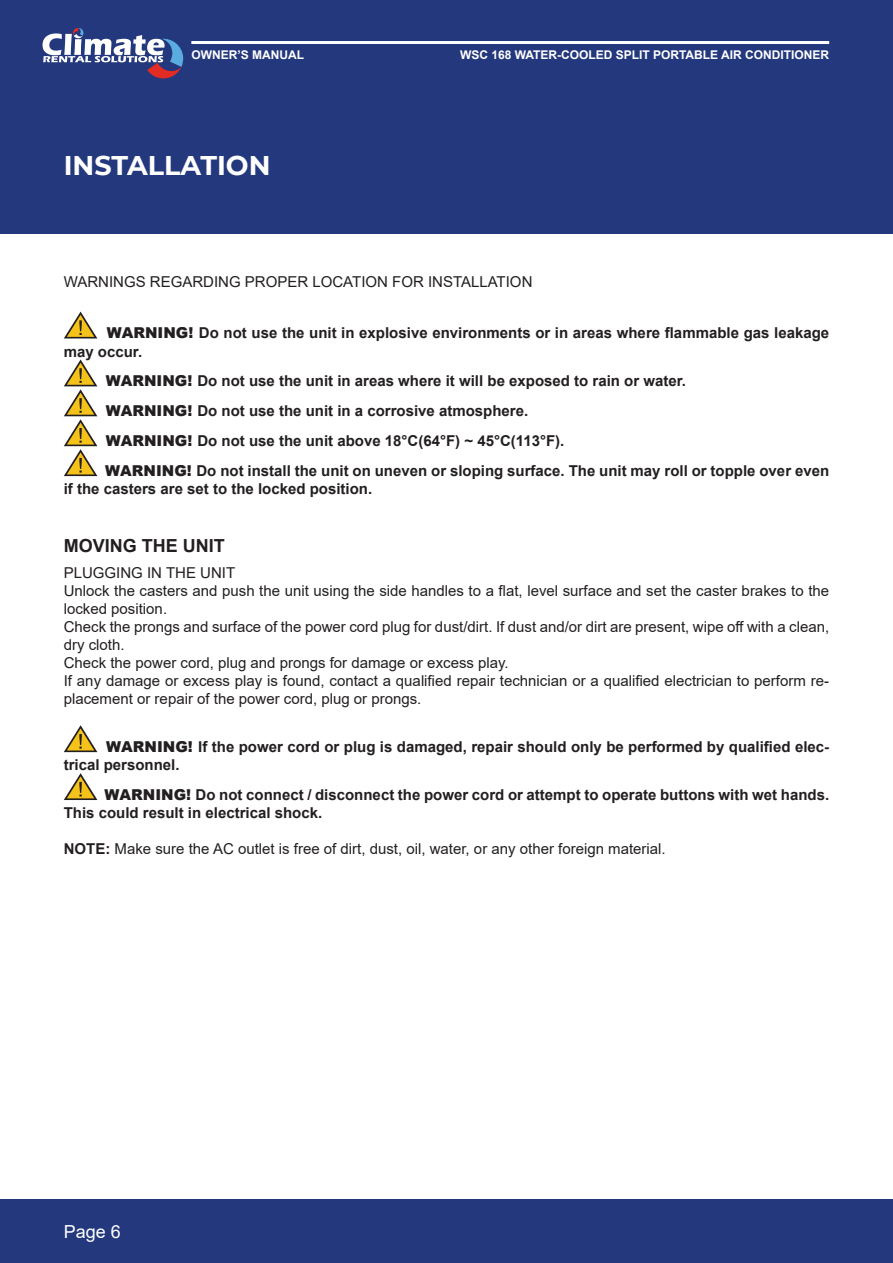
<style>
.page{position:relative;width:893px;height:1263px;background:#fff}
.page>*{position:absolute;margin:0;border:0;box-sizing:border-box;transform-origin:0 0}
.Heading_1_-_White{font:700 27px "Montserrat";color:#fff}
.Heading_2{font:700 18px "Arial";color:#231f20}
.t1{font:18px "Arial";color:#fff}
.Body_Text_-_No_Spaci{font:700 15px/18px "Arial";color:#231f20}
.Body_Text_-_No_Spaci-2{font:15px/18px "Arial";color:#231f20}
.Body_Text{font:15px "Arial";color:#231f20}
.t2{font:700 12px "Arial";color:#fff}
.s1{font-weight:900}
.s2{font-weight:700}
</style>
<div class="page">
<div style="left:0;top:1199px;width:893px;height:64px;background:#24387d"></div>
<div style="left:0;top:0;width:893px;height:106px;background:#24387d"></div>
<svg style="left:43px;top:28px;width:140px;height:51px"></svg>
<hr style="left:191px;top:41px;width:638px;height:3px;background:#fff">
<svg style="left:64px;top:312px;width:33px;height:26px"></svg>
<svg style="left:64px;top:359px;width:33px;height:117px"></svg>
<svg style="left:64px;top:725px;width:33px;height:27px"></svg>
<svg style="left:64px;top:773px;width:33px;height:27px"></svg>
<div style="left:0;top:106px;width:893px;height:128px;background:#24387d"></div>
<p class="t2" style="left:191px;top:46px;width:114px">OWNER’S MANUAL</p>
<p class="t2" style="left:460px;top:46px;width:371px">WSC 168 WATER-COOLED SPLIT PORTABLE AIR CONDITIONER</p>
<p class="Heading_1_-_White" style="left:64px;top:146px;width:208px">INSTALLATION</p>
<p class="Body_Text" style="left:64px;top:272px;width:470px">WARNINGS REGARDING PROPER LOCATION FOR INSTALLATION</p>
<p class="Body_Text_-_No_Spaci" style="left:64px;top:324px;width:767px;text-indent:43px"><span class="s1">WARNING!</span> Do not use the unit in explosive environments or in areas where flammable gas leakage may occur.</p>
<p class="Body_Text_-_No_Spaci" style="left:106px;top:372px;width:582px"><span class="s1">WARNING!</span> Do not use the unit in areas where it will be exposed to rain or water.</p>
<p class="Body_Text_-_No_Spaci" style="left:106px;top:402px;width:424px"><span class="s1">WARNING!</span> Do not use the unit in a corrosive atmosphere.</p>
<p class="Body_Text_-_No_Spaci" style="left:106px;top:432px;width:460px"><span class="s1">WARNING!</span> Do not use the unit above 18°C(64°F) ~ 45°C(113°F).</p>
<p class="Body_Text_-_No_Spaci" style="left:64px;top:462px;width:767px;text-indent:41px"><span class="s1">WARNING!</span> Do not install the unit on uneven or sloping surface. The unit may roll or topple over even if the casters are set to the locked position.</p>
<p class="Heading_2" style="left:64px;top:533px;width:163px">MOVING THE UNIT</p>
<p class="Body_Text_-_No_Spaci-2" style="left:64px;top:564px;width:173px">PLUGGING IN THE UNIT</p>
<p class="Body_Text_-_No_Spaci-2" style="left:64px;top:582px;width:767px">Unlock the casters and push the unit using the side handles to a flat, level surface and set the caster brakes to the locked position.</p>
<p class="Body_Text_-_No_Spaci-2" style="left:64px;top:618px;width:767px">Check the prongs and surface of the power cord plug for dust/dirt. If dust and/or dirt are present, wipe off with a clean, dry cloth.</p>
<p class="Body_Text_-_No_Spaci-2" style="left:64px;top:654px;width:446px">Check the power cord, plug and prongs for damage or excess play.</p>
<p class="Body_Text_-_No_Spaci-2" style="left:64px;top:672px;width:767px">If any damage or excess play is found, contact a qualified repair technician or a qualified electrician to perform re&shy;placement or repair of the power cord, plug or prongs.</p>
<p class="Body_Text_-_No_Spaci" style="left:64px;top:738px;width:767px;text-indent:43px"><span class="s1">WARNING!</span> If the power cord or plug is damaged, repair should only be performed by qualified elec&shy;trical personnel.</p>
<p class="Body_Text_-_No_Spaci" style="left:64px;top:786px;width:767px;text-indent:41px"><span class="s1">WARNING!</span> Do not connect / disconnect the power cord or attempt to operate buttons with wet hands.<br>This could result in electrical shock.</p>
<p class="Body_Text_-_No_Spaci-2" style="left:64px;top:840px;width:603px"><span class="s2">NOTE:</span> Make sure the AC outlet is free of dirt, dust, oil, water, or any other foreign material.</p>
<p class="t1" style="left:64px;top:1219px;width:59px">Page 6</p>
</div>
